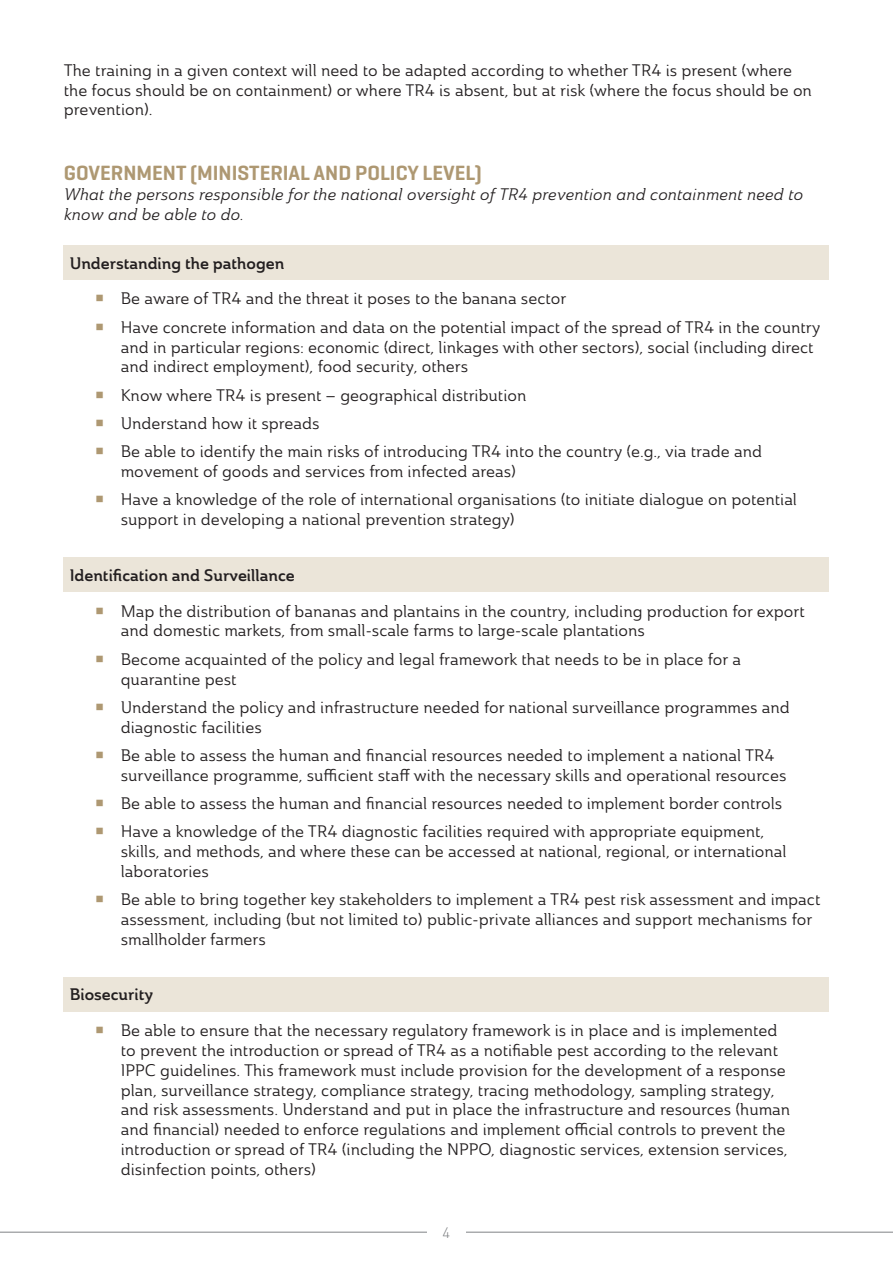
<style>
.page{position:relative;width:893px;height:1263px;background:#fff}
.page>*{position:absolute;margin:0;border:0;box-sizing:border-box;transform-origin:0 0}
.t1{font:600 21px "Geogrotesque";color:#ae9872}
.t2{font:16.5px/19.8px "Ainslie Nor Reg";color:#231f20}
.t3{font:16.5px/19.8px "Ainslie Nor Reg It";color:#231f20}
.t4{font:16.5px "Ainslie Nor Dem";color:#231f20}
.t5{font:300 15px "DIN Pro";color:#808285}
</style>
<div class="page">
<hr style="left:0;top:1232px;width:893px;height:1px;background:#808285">
<div style="left:427px;top:1218px;width:39px;height:28px;background:#fff"></div>
<div style="left:64px;top:246px;width:765px;height:34px;background:#ebe5d9"></div>
<div style="left:64px;top:558px;width:765px;height:34px;background:#ebe5d9"></div>
<div style="left:64px;top:977px;width:765px;height:34px;background:#ebe5d9"></div>
<p class="t2" style="left:64px;top:60px;width:750px">The training in a given context will need to be adapted according to whether TR4 is present (where the focus should be on containment) or where TR4 is absent, but at risk (where the focus should be on prevention).</p>
<p class="t1" style="left:64px;top:160px;width:419px">GOVERNMENT (MINISTERIAL AND POLICY LEVEL)</p>
<p class="t3" style="left:64px;top:184px;width:741px">What the persons responsible for the national oversight of TR4 prevention and containment need to know and be able to do.</p>
<p class="t4" style="left:70px;top:252px;width:216px">Understanding the pathogen</p>
<p class="t2" style="left:121px;top:284px;width:701px;line-height:28.3px">Be aware of TR4 and the threat it poses to the banana sector<br>Have concrete information and data on the potential impact of the spread of TR4 in the country</p>
<p class="t2" style="left:121px;top:337px;width:694px">and in particular regions: economic (direct, linkages with other sectors), social (including direct and indirect employment), food security, others</p>
<p class="t2" style="left:121px;top:381px;width:643px;line-height:28.3px">Know where TR4 is present – geographical distribution<br>Understand how it spreads<br>Be able to identify the main risks of introducing TR4 into the country (e.g., via trade and</p>
<p class="t2" style="left:121px;top:457px;width:678px;line-height:28.3px">movement of goods and services from infected areas)<br>Have a knowledge of the role of international organisations (to initiate dialogue on potential</p>
<p class="t2" style="left:121px;top:509px;width:395px">support in developing a national prevention strategy)</p>
<p class="t4" style="left:70px;top:564px;width:227px">Identification and Surveillance</p>
<p class="t2" style="left:121px;top:601px;width:686px">Map the distribution of bananas and plantains in the country, including production for export and domestic markets, from small-scale farms to large-scale plantations</p>
<p class="t2" style="left:121px;top:649px;width:622px">Become acquainted of the policy and legal framework that needs to be in place for a quarantine pest</p>
<p class="t2" style="left:121px;top:697px;width:670px">Understand the policy and infrastructure needed for national surveillance programmes and diagnostic facilities</p>
<p class="t2" style="left:121px;top:745px;width:667px">Be able to assess the human and financial resources needed to implement a national TR4 surveillance programme, sufficient staff with the necessary skills and operational resources</p>
<p class="t2" style="left:121px;top:789px;width:663px;line-height:28.3px">Be able to assess the human and financial resources needed to implement border controls<br>Have a knowledge of the TR4 diagnostic facilities required with appropriate equipment,</p>
<p class="t2" style="left:121px;top:841px;width:667px">skills, and methods, and where these can be accessed at national, regional, or international laboratories</p>
<p class="t2" style="left:121px;top:889px;width:701px">Be able to bring together key stakeholders to implement a TR4 pest risk assessment and impact assessment, including (but not limited to) public-private alliances and support mechanisms for smallholder farmers</p>
<p class="t4" style="left:70px;top:984px;width:85px">Biosecurity</p>
<p class="t2" style="left:121px;top:1020px;width:671px">Be able to ensure that the necessary regulatory framework is in place and is implemented to prevent the introduction or spread of TR4 as a notifiable pest according to the relevant IPPC guidelines. This framework must include provision for the development of a response plan, surveillance strategy, compliance strategy, tracing methodology, sampling strategy, and risk assessments. Understand and put in place the infrastructure and resources (human and financial) needed to enforce regulations and implement official controls to prevent the introduction or spread of TR4 (including the NPPO, diagnostic services, extension services, disinfection points, others)</p>
<p class="t5" style="left:443px;top:1222px;width:9px">4</p>
</div>
